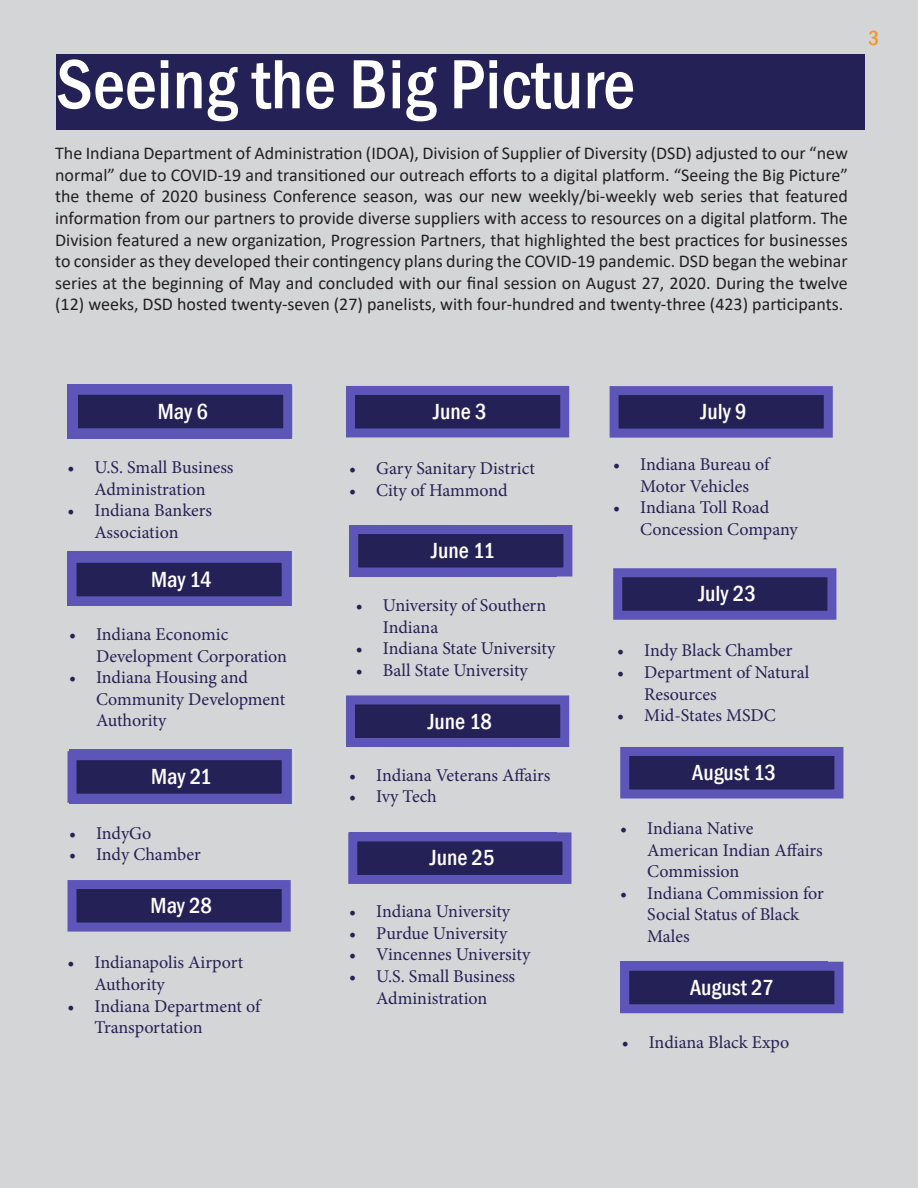
<style>
.page{position:relative;width:918px;height:1188px;background:#d4d5d7}
.page>*{position:absolute;margin:0;border:0;box-sizing:border-box;transform-origin:0 0}
.t1{font:500 condensed 72px "Franklin Gothic";color:#fff}
.t2{font:500 condensed 22.5px "Franklin Gothic";color:#fff}
.t3{font:500 condensed 21px "Franklin Gothic";color:#f39629}
.t4{font:18px/21.6px "Calibri";color:#231f20;text-align:justify}
.t5{font:18px/21.6px "Minion Pro";letter-spacing:-.005em;color:#232155}
</style>
<div class="page">
<div style="left:56px;top:54px;width:808px;height:76px;background:#232155"></div>
<img style="left:68px;top:384px;width:225px;height:54px">
<div style="left:69px;top:386px;width:223px;height:51px;background:#232155;border:9px solid #5d55b8"></div>
<div style="left:68px;top:554px;width:223px;height:51px;background:#232155;border:9px solid #5d55b8"></div>
<div style="left:68px;top:751px;width:223px;height:52px;background:#232155;border:9px solid #5d55b8"></div>
<div style="left:68px;top:880px;width:223px;height:52px;background:#232155;border:9px solid #5d55b8"></div>
<div style="left:346px;top:386px;width:223px;height:51px;background:#232155;border:9px solid #5d55b8"></div>
<div style="left:349px;top:525px;width:223px;height:52px;background:#232155;border:9px solid #5d55b8"></div>
<div style="left:346px;top:695px;width:223px;height:52px;background:#232155;border:9px solid #5d55b8"></div>
<div style="left:348px;top:832px;width:223px;height:52px;background:#232155;border:9px solid #5d55b8"></div>
<div style="left:610px;top:386px;width:223px;height:52px;background:#232155;border:9px solid #5d55b8"></div>
<div style="left:613px;top:568px;width:223px;height:52px;background:#232155;border:9px solid #5d55b8"></div>
<div style="left:620px;top:747px;width:223px;height:51px;background:#232155;border:9px solid #5d55b8"></div>
<div style="left:620px;top:962px;width:223px;height:51px;background:#232155;border:9px solid #5d55b8"></div>
<p class="t1" style="left:56px;top:37px;width:580px">Seeing the Big Picture</p>
<p class="t4" style="left:55px;top:142px;width:794px">The Indiana Department of Administration (IDOA), Division of Supplier of Diversity (DSD) adjusted to our “new normal” due to COVID-19 and transitioned our outreach efforts to a digital platform. “Seeing the Big Picture” the theme of 2020 business Conference season, was our new weekly/bi-weekly web series that featured information from our partners to provide diverse suppliers with access to resources on a digital platform. The Division featured a new organization, Progression Partners, that highlighted the best practices for businesses to consider as they developed their contingency plans during the COVID-19 pandemic. DSD began the webinar series at the beginning of May and concluded with our final session on August 27, 2020. During the twelve (12) weeks, DSD hosted twenty-seven (27) panelists, with four-hundred and twenty-three (423) participants.</p>
<p class="t3" style="left:868px;top:25px;width:12px">3</p>
<p class="t2" style="left:158px;top:397px;width:52px">May 6</p>
<p class="t5" style="left:68px;top:456px;width:168px;text-align:center">• U.S. Small Business<br>Administration</p>
<p class="t5" style="left:68px;top:500px;width:146px;text-align:center">• Indiana Bankers<br>Association</p>
<p class="t2" style="left:151px;top:565px;width:62px">May 14</p>
<p class="t5" style="left:96px;top:624px;width:193px;text-indent:-27px">• Indiana Economic<br>Development Corporation</p>
<p class="t5" style="left:96px;top:667px;width:191px;text-indent:-27px">• Indiana Housing and<br>Community Development<br>Authority</p>
<p class="t2" style="left:151px;top:762px;width:62px">May 21</p>
<p class="t5" style="left:69px;top:822px;width:84px">• IndyGo</p>
<p class="t5" style="left:69px;top:844px;width:133px">• Indy Chamber</p>
<p class="t2" style="left:151px;top:891px;width:63px">May 28</p>
<p class="t5" style="left:94px;top:952px;width:150px;text-indent:-27px">• Indianapolis Airport<br>Authority</p>
<p class="t5" style="left:94px;top:995px;width:167px;text-indent:-27px">• Indiana Department of<br>Transportation</p>
<p class="t2" style="left:433px;top:397px;width:55px">June 3</p>
<p class="t5" style="left:349px;top:458px;width:187px">• Gary Sanitary District</p>
<p class="t5" style="left:349px;top:480px;width:160px">• City of Hammond</p>
<p class="t2" style="left:431px;top:536px;width:65px">June 11</p>
<p class="t5" style="left:383px;top:595px;width:165px;text-indent:-27px">• University of Southern<br>Indiana</p>
<p class="t5" style="left:356px;top:638px;width:201px">• Indiana State University</p>
<p class="t5" style="left:356px;top:660px;width:174px">• Ball State University</p>
<p class="t2" style="left:428px;top:706px;width:66px">June 18</p>
<p class="t5" style="left:349px;top:764px;width:203px">• Indiana Veterans Affairs</p>
<p class="t5" style="left:349px;top:786px;width:89px">• Ivy Tech</p>
<p class="t2" style="left:430px;top:843px;width:66px">June 25</p>
<p class="t5" style="left:349px;top:901px;width:162px">• Indiana University</p>
<p class="t5" style="left:349px;top:922px;width:160px">• Purdue University</p>
<p class="t5" style="left:349px;top:944px;width:183px">• Vincennes University</p>
<p class="t5" style="left:349px;top:966px;width:168px;text-align:center">• U.S. Small Business<br>Administration</p>
<p class="t2" style="left:700px;top:397px;width:48px">July 9</p>
<p class="t5" style="left:613px;top:454px;width:158px;text-align:center">• Indiana Bureau of<br>Motor Vehicles</p>
<p class="t5" style="left:640px;top:497px;width:159px;text-indent:-27px">• Indiana Toll Road<br>Concession Company</p>
<p class="t2" style="left:698px;top:579px;width:59px">July 23</p>
<p class="t5" style="left:617px;top:640px;width:177px">• Indy Black Chamber</p>
<p class="t5" style="left:644px;top:661px;width:167px;text-indent:-27px">• Department of Natural<br>Resources</p>
<p class="t5" style="left:617px;top:705px;width:160px">• Mid-States MSDC</p>
<p class="t2" style="left:692px;top:758px;width:85px">August 13</p>
<p class="t5" style="left:647px;top:818px;width:177px;text-indent:-27px">• Indiana Native<br>American Indian Affairs<br>Commission</p>
<p class="t5" style="left:647px;top:882px;width:178px;text-indent:-27px">• Indiana Commission for<br>Social Status of Black<br>Males</p>
<p class="t2" style="left:690px;top:972px;width:85px">August 27</p>
<p class="t5" style="left:622px;top:1031px;width:169px">• Indiana Black Expo</p>
</div>
